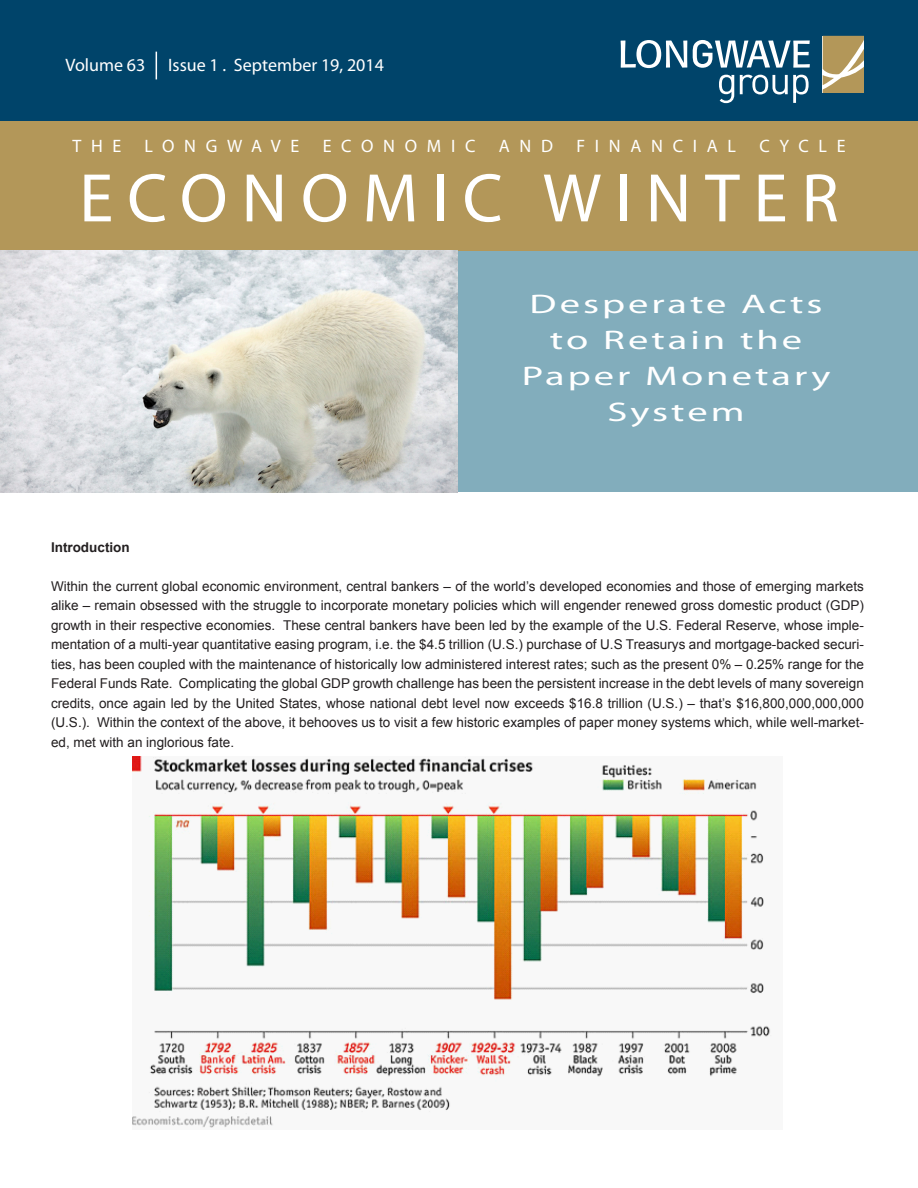
<style>
.page{position:relative;width:918px;height:1188px;background:#fff}
.page>*{position:absolute;margin:0;border:0;box-sizing:border-box;transform-origin:0 0}
.t1{font:69.3px "Myriad Pro";letter-spacing:.2em;color:#fff}
.t2{font:27px/36px "Myriad Pro";letter-spacing:.075em;color:#fff;text-align:center;scale:1.5 1}
.t3{font:18px "Myriad Pro";color:#fff}
.t4{font:18px "Myriad Pro";letter-spacing:.54em;color:#fff}
.t5{font:18px "Myriad Pro";letter-spacing:.51em;color:#fff}
.t6{font:13.5px/19.5px "Arial";color:#231f20;text-align:justify}
.t7{font:700 13.5px "Arial";color:#231f20}
</style>
<div class="page">
<div style="left:457px;top:249px;width:461px;height:243px;background:#82adbc"></div>
<div style="left:0;top:0;width:918px;height:123px;background:#00446a"></div>
<div style="left:0;top:122px;width:918px;height:129px;background:#b39759"></div>
<svg style="left:156px;top:52px;width:1px;height:27px"></svg>
<img style="left:0;top:250px;width:458px;height:242px">
<img style="left:133px;top:757px;width:638px;height:371px">
<svg style="left:621px;top:40px;width:66px;height:28px"></svg>
<svg style="left:693px;top:40px;width:117px;height:28px"></svg>
<svg style="left:719px;top:75px;width:15px;height:28px"></svg>
<svg style="left:740px;top:75px;width:69px;height:28px"></svg>
<svg style="left:823px;top:36px;width:41px;height:57px;background:#c0a976"></svg>
<p class="t3" style="left:66px;top:54px;width:81px">Volume 63</p>
<p class="t3" style="left:168px;top:54px;width:217px">Issue 1 . September 19, 2014</p>
<p class="t5" style="left:72px;top:134px;width:50px">THE</p>
<p class="t4" style="left:145px;top:134px;width:156px">LONGWAVE</p>
<p class="t4" style="left:323px;top:134px;width:154px">ECONOMIC</p>
<p class="t5" style="left:499px;top:134px;width:56px">AND</p>
<p class="t4" style="left:576px;top:134px;width:161px">FINANCIAL</p>
<p class="t5" style="left:759px;top:134px;width:88px">CYCLE</p>
<p class="t1" style="left:79px;top:155px;width:761px">ECONOMIC WINTER</p>
<p class="t2" style="left:530px;top:286px;width:197px">Desperate Acts</p>
<p class="t2" style="left:550px;top:322px;width:170px">to Retain the</p>
<p class="t2" style="left:522px;top:358px;width:207px">Paper Monetary<br>System</p>
<p class="t7" style="left:51px;top:538px;width:80px">Introduction</p>
<p class="t6" style="left:51px;top:576px;width:815px">Within the current global economic environment, central bankers – of the world’s developed economies and those of emerging markets alike – remain obsessed with the struggle to incorporate monetary policies which will engender renewed gross domestic product (GDP) growth in their respective economies. These central bankers have been led by the example of the U.S. Federal Reserve, whose imple&shy;mentation of a multi-year quantitative easing program, i.e. the $4.5 trillion (U.S.) purchase of U.S Treasurys and mortgage-backed securi&shy;ties, has been coupled with the maintenance of historically low administered interest rates; such as the present 0% – 0.25% range for the Federal Funds Rate. Complicating the global GDP growth challenge has been the persistent increase in the debt levels of many sovereign credits, once again led by the United States, whose national debt level now exceeds $16.8 trillion (U.S.) – that’s $16,800,000,000,000 (U.S.). Within the context of the above, it behooves us to visit a few historic examples of paper money systems which, while well-market&shy;ed, met with an inglorious fate.</p>
</div>
